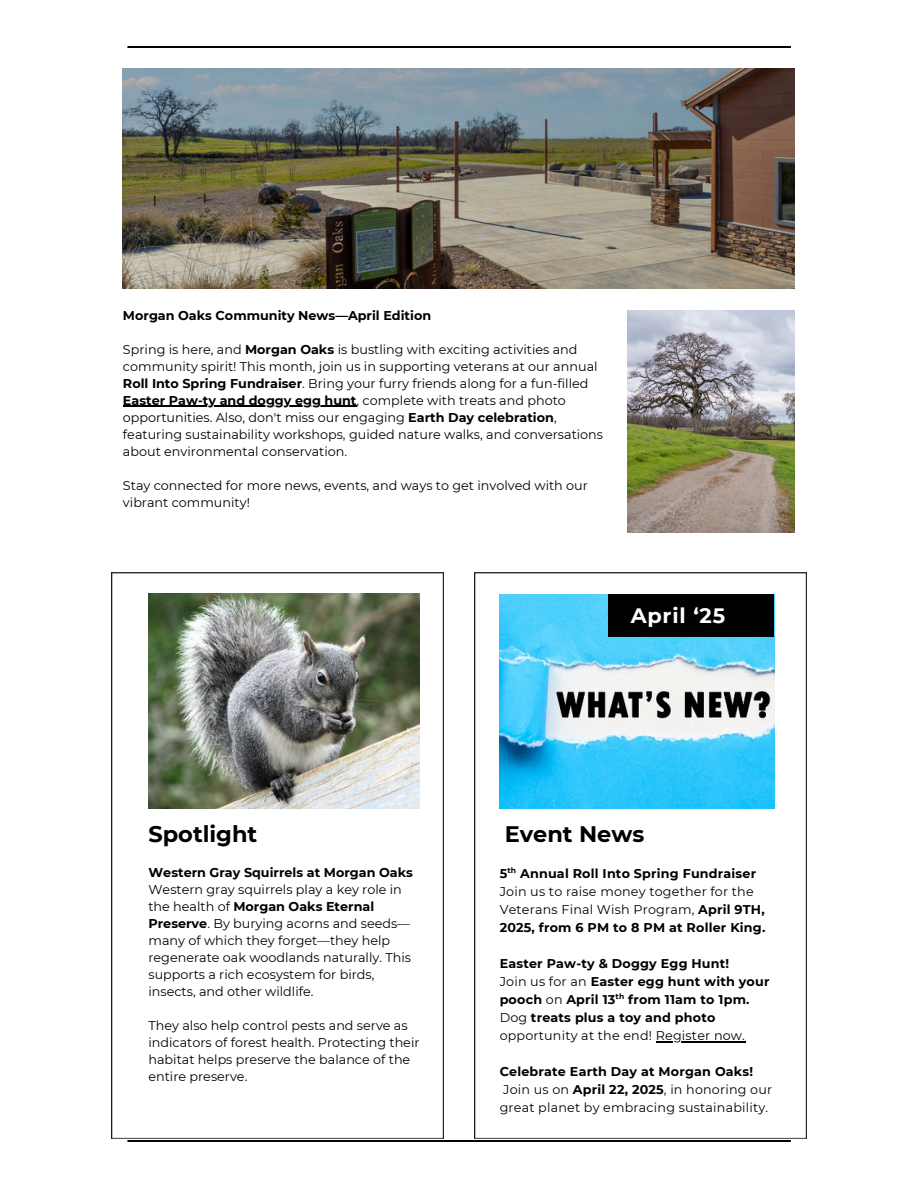
<style>
.page{position:relative;width:918px;height:1188px;background:#fff}
.page>*{position:absolute;margin:0;border:0;box-sizing:border-box;transform-origin:0 0}
.t1{font:700 22.5px "Montserrat";color:#000}
.t2{font:700 20.85px "Montserrat";letter-spacing:.04em;color:#fff}
.t3{font:12.75px/17px "Montserrat";color:#000}
.t4{font:700 12.75px/18px "Montserrat";letter-spacing:.015em;color:#000}
.t5{font:700 7.65px "Montserrat";color:#000}
.s1{font-weight:700}
.s2{font-weight:400}
</style>
<div class="page">
<img style="left:123px;top:69px;width:672px;height:219px">
<img style="left:112px;top:572px;width:331px;height:566px">
<img style="left:127px;top:47px;width:664px;height:1px">
<img style="left:127px;top:1140px;width:664px;height:1px">
<img style="left:474px;top:572px;width:332px;height:566px">
<img style="left:148px;top:593px;width:272px;height:215px">
<img style="left:500px;top:595px;width:274px;height:213px">
<div style="left:609px;top:595px;width:165px;height:42px;background:#000"></div>
<img style="left:627px;top:310px;width:168px;height:223px">
<hr style="left:656px;top:1041px;width:89px;height:1px;background:#000">
<hr style="left:123px;top:406px;width:234px;height:1px;background:#000">
<p class="t4" style="left:123px;top:305px;width:310px">Morgan Oaks Community News—April Edition</p>
<p class="t3" style="left:123px;top:340px;width:482px">Spring is here, and <span class="s1">Morgan Oaks</span> is bustling with exciting activities and community spirit! This month, join us in supporting veterans at our annual <span class="s1">Roll Into Spring Fundraiser</span>. Bring your furry friends along for a fun-filled <span class="s1">Easter Paw-ty and doggy egg hunt</span>, complete with treats and photo opportunities. Also, don't miss our engaging <span class="s1">Earth Day celebration</span>, featuring sustainability workshops, guided nature walks, and conversations about environmental conservation.</p>
<p class="t3" style="left:123px;top:476px;width:466px">Stay connected for more news, events, and ways to get involved with our vibrant community!</p>
<h2 class="t2" style="left:631px;top:601px;width:96px">April ‘25</h2>
<h1 class="t1" style="left:148px;top:818px;width:110px">Spotlight</h1>
<p class="t4" style="left:148px;top:863px;width:266px">Western Gray Squirrels at Morgan Oaks</p>
<p class="t3" style="left:148px;top:881px;width:264px">Western gray squirrels play a key role in the health of <span class="s1">Morgan Oaks Eternal Preserve</span>. By burying acorns and seeds— many of which they forget—they help regenerate oak woodlands naturally. This supports a rich ecosystem for birds, insects, and other wildlife.</p>
<p class="t3" style="left:148px;top:1017px;width:273px">They also help control pests and serve as indicators of forest health. Protecting their habitat helps preserve the balance of the entire preserve.</p>
<h1 class="t1" style="left:505px;top:818px;width:141px">Event News</h1>
<p class="t4" style="left:500px;top:864px;width:258px">5 Annual Roll Into Spring Fundraiser</p>
<p class="t5" style="left:507px;top:865px;width:10px">th</p>
<p class="t3" style="left:500px;top:882px;width:267px;line-height:18px">Join us to raise money together for the<br>Veterans Final Wish Program, <span class="s1">April 9TH,<br>2025, from 6 PM to 8 PM at Roller King.</span></p>
<p class="t4" style="left:500px;top:954px;width:271px">Easter Paw-ty &amp; Doggy Egg Hunt!<br><span class="s2">Join us for an</span> Easter egg hunt with your pooch <span class="s2">on</span> April 13 from 11am to 1pm.<br><span class="s2">Dog</span> treats plus a toy and photo <span class="s2">opportunity at the end! Register now.</span></p>
<p class="t5" style="left:616px;top:991px;width:10px">th</p>
<p class="t3" style="left:500px;top:1062px;width:274px;line-height:18px"><span class="s1">Celebrate Earth Day at Morgan Oaks!<br></span>Join us on <span class="s1">April 22, 2025</span>, in honoring our great planet by embracing sustainability.</p>
</div>
